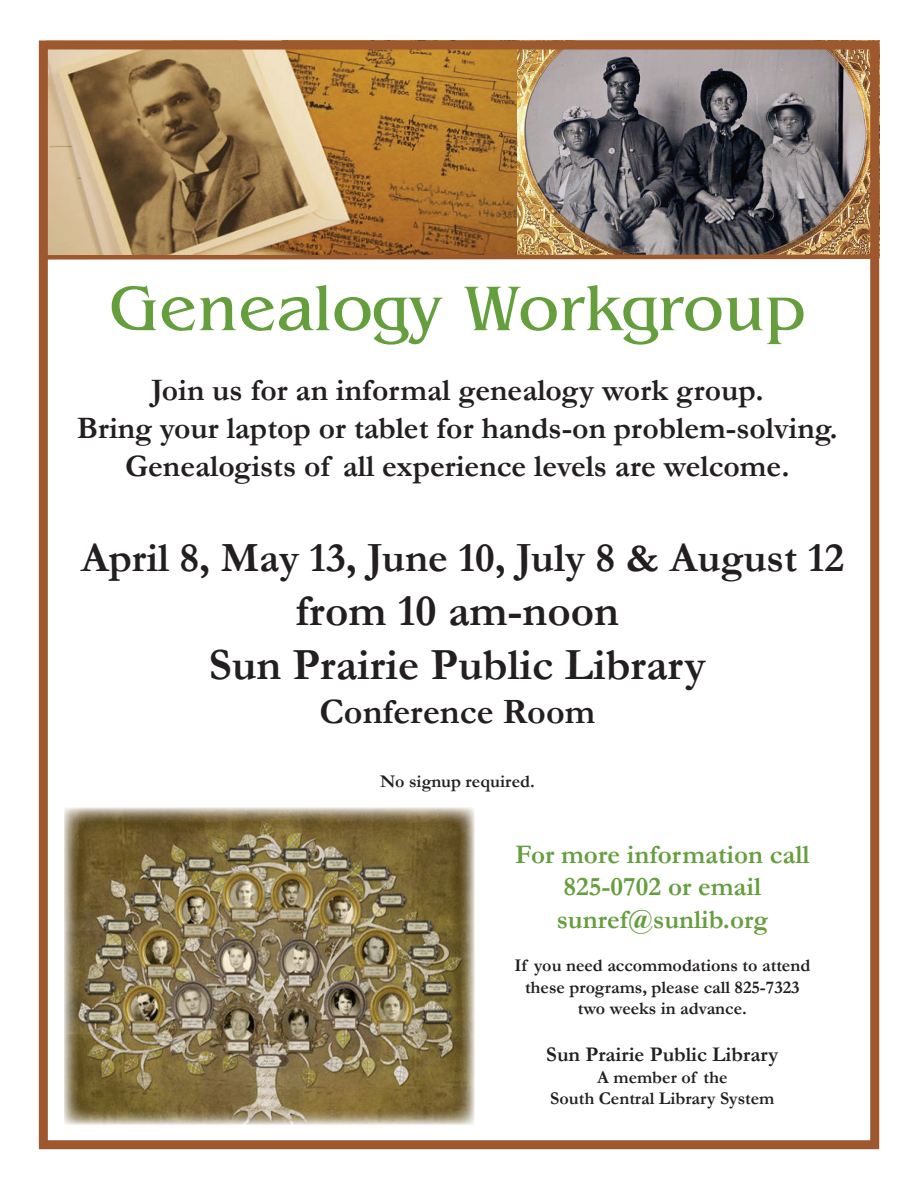
<style>
.page{position:relative;width:918px;height:1188px;background:#fff}
.page>*{position:absolute;margin:0;border:0;box-sizing:border-box;transform-origin:0 0}
.t1{font:66px "Benguiat";color:#659e3d}
.t2{font:700 45px/54px "Garamond";color:#231f20;text-align:center}
.t3{font:700 42px "Garamond";color:#231f20}
.t4{font:700 36px "Garamond";color:#231f20}
.t5{font:700 31.5px/37.8px "Garamond";color:#231f20;text-align:center}
.t6{font:700 27px/32.4px "Garamond";color:#659e3d;text-align:center}
.t7{font:700 21px "Garamond";color:#231f20}
.t8{font:700 18px/21.6px "Garamond";color:#231f20;text-align:center}
</style>
<div class="page">
<img style="left:49px;top:50px;width:468px;height:202px">
<img style="left:517px;top:50px;width:352px;height:202px">
<div style="left:39px;top:40px;width:840px;height:1109px;border:9px solid #9e582e"></div>
<img style="left:64px;top:808px;width:410px;height:316px">
<img style="left:42px;top:252px;width:838px;height:10px">
<h1 class="t1" style="left:109px;top:272px;width:698px">Genealogy Workgroup</h1>
<h3 class="t5" style="left:77px;top:371px;width:762px">Join us for an informal genealogy work group.<br>Bring your laptop or tablet for hands-on problem-solving.<br>Genealogists of all experience levels are welcome.</h3>
<h3 class="t3" style="left:81px;top:533px;width:764px">April 8, May 13, June 10, July 8 &amp; August 12</h3>
<h2 class="t2" style="left:209px;top:583px;width:499px">from 10 am-noon<br>Sun Prairie Public Library</h2>
<h3 class="t4" style="left:320px;top:690px;width:277px">Conference Room</h3>
<p class="t8" style="left:380px;top:771px;width:156px">No signup required.</p>
<h3 class="t6" style="left:515px;top:838px;width:296px">For more information call<br>825-0702 or email sunref@sunlib.org</h3>
<p class="t8" style="left:514px;top:954px;width:297px">If you need accommodations to attend these programs, please call 825-7323 two weeks in advance.</p>
<p class="t7" style="left:546px;top:1042px;width:234px">Sun Prairie Public Library</p>
<p class="t8" style="left:550px;top:1066px;width:226px">A member of the<br>South Central Library System</p>
</div>
